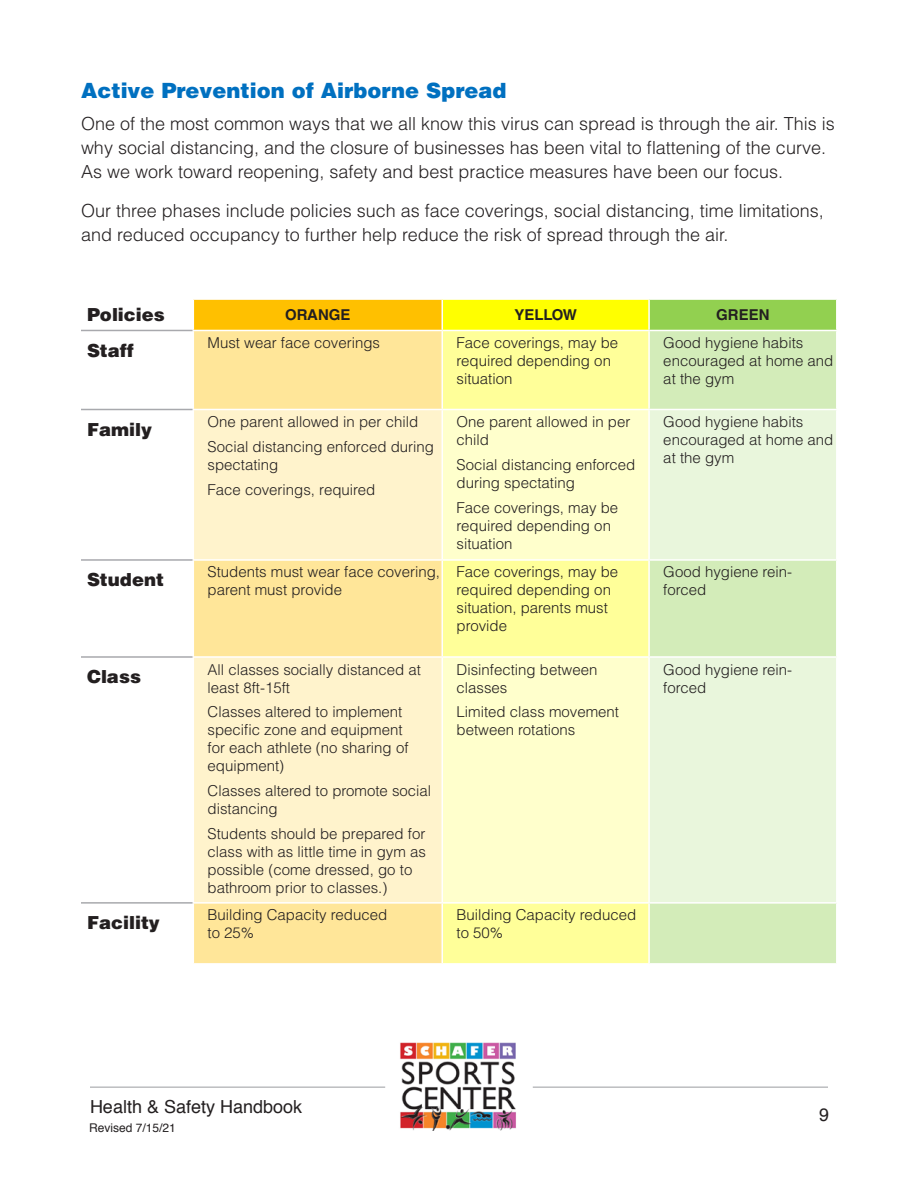
<style>
.page{position:relative;width:918px;height:1188px;background:#fff}
.page>*{position:absolute;margin:0;border:0;box-sizing:border-box;transform-origin:0 0}
.Normal__Web{font:900 21px "Helvetica LT Std";color:#0070c0}
.Normal__Web-2{font:300 18px/24px "Helvetica LT Std";color:#231f20}
.t1{font:900 18px "Helvetica LT Std";color:#231f20}
.t2{font:18px "Helvetica";color:#231f20}
.Normal__Web-3{font:300 15px/18px "Helvetica LT Std";color:#231f20}
.List_Paragraph{font:300 15px/18px "Helvetica LT Std";color:#231f20}
.t3{font:700 15px "Helvetica LT Std";color:#231f20}
.t4{font:12px "Helvetica";color:#231f20}
</style>
<div class="page">
<hr style="left:533px;top:1086px;width:295px;height:2px;background:#bcbdc0">
<hr style="left:90px;top:1086px;width:295px;height:2px;background:#bcbdc0">
<img style="left:400px;top:1042px;width:116px;height:89px">
<svg style="left:81px;top:329px;width:112px;height:82px"></svg>
<div style="left:193px;top:299px;width:249px;height:31px;background:#ffc000"></div>
<div style="left:442px;top:299px;width:207px;height:31px;background:#ff0"></div>
<div style="left:649px;top:299px;width:188px;height:31px;background:#92d050"></div>
<div style="left:194px;top:331px;width:248px;height:632px;background:#ffe699"></div>
<div style="left:443px;top:331px;width:205px;height:632px;background:#ff9"></div>
<div style="left:650px;top:331px;width:186px;height:632px;background:#d3ecb9"></div>
<svg style="left:194px;top:410px;width:248px;height:492px;background:#fff0c2"></svg>
<svg style="left:443px;top:410px;width:205px;height:492px;background:#ffffc2"></svg>
<svg style="left:650px;top:410px;width:186px;height:492px;background:#e4f4d5"></svg>
<hr style="left:193px;top:298px;width:249px;height:2px;background:#fff">
<hr style="left:193px;top:300px;width:1px;height:30px;background:#fff">
<hr style="left:442px;top:298px;width:207px;height:2px;background:#fff">
<hr style="left:442px;top:300px;width:1px;height:30px;background:#fff">
<hr style="left:649px;top:298px;width:189px;height:2px;background:#fff">
<hr style="left:648px;top:300px;width:2px;height:30px;background:#fff">
<hr style="left:836px;top:300px;width:2px;height:30px;background:#fff">
<hr style="left:193px;top:409px;width:249px;height:1px;background:#fff">
<hr style="left:442px;top:409px;width:207px;height:1px;background:#fff">
<hr style="left:649px;top:409px;width:189px;height:1px;background:#fff">
<hr style="left:193px;top:559px;width:249px;height:2px;background:#fff">
<hr style="left:442px;top:559px;width:207px;height:2px;background:#fff">
<hr style="left:649px;top:559px;width:189px;height:2px;background:#fff">
<hr style="left:193px;top:656px;width:249px;height:2px;background:#fff">
<hr style="left:442px;top:656px;width:207px;height:2px;background:#fff">
<hr style="left:649px;top:656px;width:189px;height:2px;background:#fff">
<hr style="left:193px;top:902px;width:249px;height:2px;background:#fff">
<hr style="left:442px;top:902px;width:207px;height:2px;background:#fff">
<hr style="left:649px;top:902px;width:189px;height:2px;background:#fff">
<hr style="left:81px;top:330px;width:112px;height:1px;background:#a8a9ad">
<hr style="left:81px;top:409px;width:112px;height:1px;background:#a8a9ad">
<hr style="left:81px;top:559px;width:112px;height:2px;background:#a8a9ad">
<hr style="left:81px;top:656px;width:112px;height:2px;background:#a8a9ad">
<hr style="left:81px;top:902px;width:112px;height:2px;background:#a8a9ad">
<p class="Normal__Web" style="left:81px;top:77px;width:427px">Active Prevention of Airborne Spread</p>
<p class="Normal__Web-2" style="left:81px;top:111px;width:755px">One of the most common ways that we all know this virus can spread is through the air. This is why social distancing, and the closure of businesses has been vital to flattening of the curve.<br>As we work toward reopening, safety and best practice measures have been our focus.</p>
<p class="Normal__Web-2" style="left:81px;top:198px;width:744px">Our three phases include policies such as face coverings, social distancing, time limitations, and reduced occupancy to further help reduce the risk of spread through the air.</p>
<p class="t1" style="left:87px;top:303px;width:79px">Policies</p>
<p class="t3" style="left:285px;top:306px;width:67px">ORANGE</p>
<p class="t3" style="left:514px;top:306px;width:64px">YELLOW</p>
<p class="t3" style="left:716px;top:306px;width:55px">GREEN</p>
<p class="t1" style="left:87px;top:339px;width:48px">Staff</p>
<p class="Normal__Web-3" style="left:208px;top:334px;width:174px">Must wear face coverings</p>
<p class="Normal__Web-3" style="left:457px;top:334px;width:163px">Face coverings, may be required depending on situation</p>
<p class="Normal__Web-3" style="left:663px;top:334px;width:172px">Good hygiene habits encouraged at home and at the gym</p>
<p class="t1" style="left:87px;top:418px;width:66px">Family</p>
<p class="Normal__Web-3" style="left:208px;top:413px;width:212px">One parent allowed in per child</p>
<p class="Normal__Web-3" style="left:208px;top:437px;width:228px">Social distancing enforced during spectating</p>
<p class="Normal__Web-3" style="left:208px;top:480px;width:169px">Face coverings, required</p>
<p class="Normal__Web-3" style="left:457px;top:413px;width:175px">One parent allowed in per child</p>
<p class="Normal__Web-3" style="left:457px;top:455px;width:180px">Social distancing enforced during spectating</p>
<p class="Normal__Web-3" style="left:457px;top:498px;width:163px">Face coverings, may be required depending on situation</p>
<p class="Normal__Web-3" style="left:663px;top:413px;width:172px">Good hygiene habits encouraged at home and at the gym</p>
<p class="t1" style="left:87px;top:568px;width:79px">Student</p>
<p class="Normal__Web-3" style="left:208px;top:563px;width:234px">Students must wear face covering, parent must provide</p>
<p class="Normal__Web-3" style="left:457px;top:563px;width:163px">Face coverings, may be required depending on situation, parents must provide</p>
<p class="Normal__Web-3" style="left:663px;top:563px;width:130px">Good hygiene rein&shy;forced</p>
<p class="t1" style="left:87px;top:665px;width:55px">Class</p>
<p class="Normal__Web-3" style="left:208px;top:660px;width:215px">All classes socially distanced at least 8ft-15ft</p>
<p class="Normal__Web-3" style="left:208px;top:703px;width:202px">Classes altered to implement specific zone and equipment for each athlete (no sharing of equipment)</p>
<p class="Normal__Web-3" style="left:208px;top:782px;width:225px">Classes altered to promote social distancing</p>
<p class="Normal__Web-3" style="left:208px;top:824px;width:220px">Students should be prepared for class with as little time in gym as possible (come dressed, go to bathroom prior to classes.)</p>
<p class="Normal__Web-3" style="left:663px;top:660px;width:130px">Good hygiene rein&shy;forced</p>
<p class="Normal__Web-3" style="left:457px;top:660px;width:142px">Disinfecting between classes</p>
<p class="Normal__Web-3" style="left:457px;top:703px;width:164px">Limited class movement between rotations</p>
<p class="t1" style="left:87px;top:911px;width:74px">Facility</p>
<p class="Normal__Web-3" style="left:208px;top:906px;width:181px">Building Capacity reduced to 25%</p>
<p class="List_Paragraph" style="left:457px;top:906px;width:181px">Building Capacity reduced to 50%</p>
<p class="t2" style="left:90px;top:1093px;width:214px">Health &amp; Safety Handbook</p>
<p class="t4" style="left:89px;top:1119px;width:88px">Revised 7/15/21</p>
<p class="t2" style="left:819px;top:1101px;width:12px">9</p>
</div>
